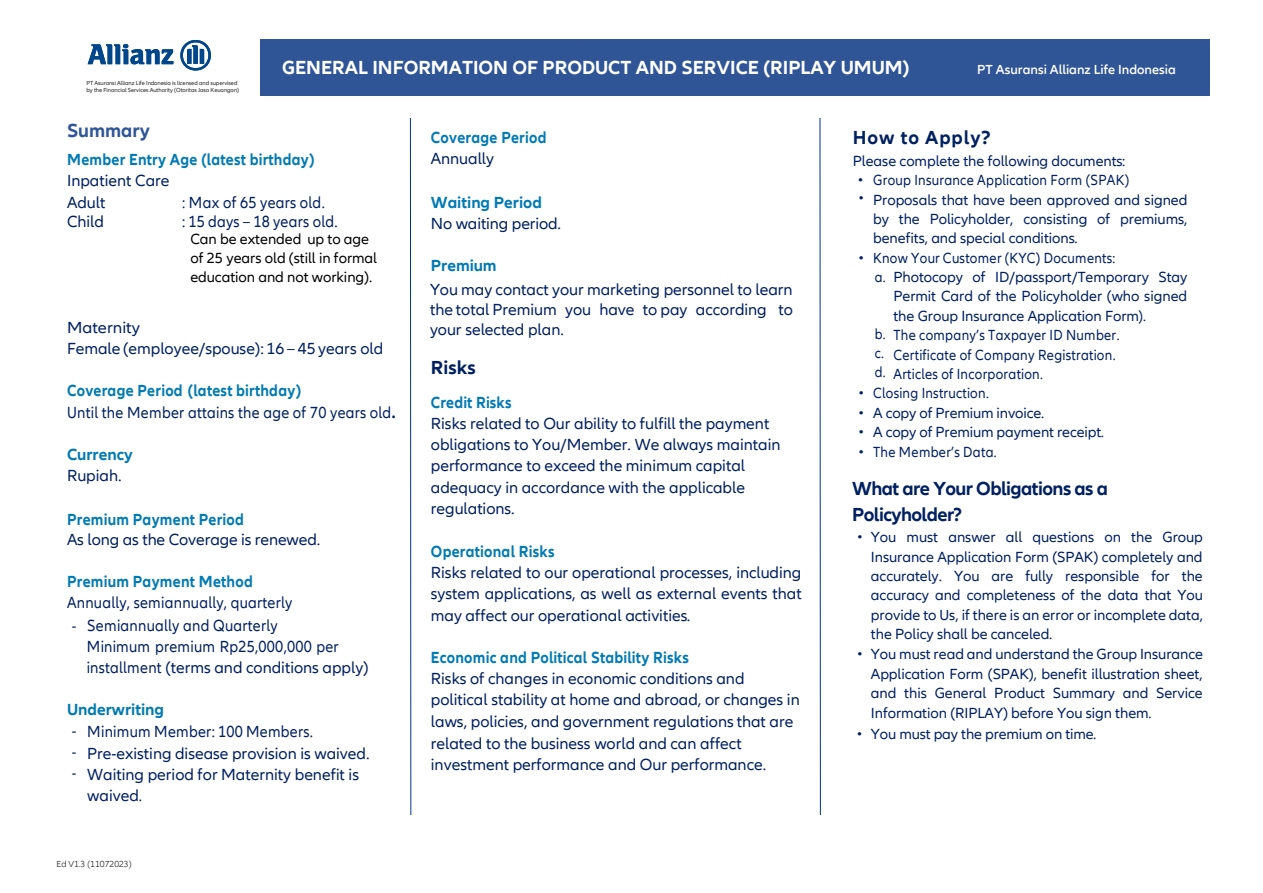
<style>
.page{position:relative;width:1263px;height:893px;background:#fff}
.page>*{position:absolute;margin:0;border:0;box-sizing:border-box;transform-origin:0 0}
.t1{font:700 19.5px "Allianz Neo";color:#fff}
.t2{font:700 19.5px/25.5px "Allianz Neo";letter-spacing:-.03em;color:#002060}
.t3{font:700 19.5px "Allianz Neo";letter-spacing:.05em;color:#002060}
.t4{font:700 19.5px "Allianz Neo";color:#2f5597}
.t5{font:16.5px/21.3px "Allianz Neo";color:#002060}
.t6{font:16.5px/21.1px "Allianz Neo";color:#002060;scale:.91 1}
.t7{font:16.5px/21.9px "Allianz Neo";letter-spacing:.02em;color:#002060;scale:.91 1}
.t8{font:700 16.5px "Allianz Neo";letter-spacing:.015em;color:#007ab3;scale:.92 1}
.t9{font:16.5px/20.9px "Allianz Neo";color:#002060;scale:1.04 1}
.t10{font:700 16.5px "Allianz Neo";letter-spacing:.015em;color:#007ab3}
.t11{font:15.15px/19.4px "Allianz Neo";letter-spacing:-.005em;color:#002060;text-align:justify}
.t12{font:15.15px/19.5px "Allianz Neo";letter-spacing:.02em;color:#002060}
.t13{font:15.15px/18.9px "Allianz Neo";letter-spacing:-.005em;color:#000}
.t14{font:15.15px "Allianz Neo";letter-spacing:.015em;color:#002060}
.t15{font:15.15px/19px "Allianz Neo";letter-spacing:-.005em;color:#002060;text-align:justify;scale:.89 1}
.t16{font:600 13.5px "Allianz Neo";color:#fff}
.t17{font:300 9px "Allianz Neo";color:#000}
.t18{font:6px/7.2px "Allianz Neo";letter-spacing:-.01em;color:#221f1f}
.s1{font-weight:700;color:#007ab3}
.s2{font-weight:700}
.s3{font-family:"Arial"}
</style>
<div class="page">
<div style="left:260px;top:40px;width:950px;height:56px;background:#2f5597"></div>
<svg style="left:88px;top:44px;width:85px;height:20px"></svg>
<svg style="left:180px;top:40px;width:31px;height:31px"></svg>
<hr style="left:820px;top:118px;width:1px;height:697px;background:#003781">
<hr style="left:410px;top:118px;width:1px;height:697px;background:#003781">
<p class="t18" style="left:87px;top:80px;width:154px">PT Asuransi Allianz Life Indonesia is licensed and supervised by the Financial Services Authority (Otoritas Jasa Keuangan)</p>
<p class="t1" style="left:282px;top:56px;width:629px">GENERAL INFORMATION OF PRODUCT AND SERVICE (RIPLAY UMUM)</p>
<p class="t16" style="left:977px;top:62px;width:200px">PT Asuransi Allianz Life Indonesia</p>
<p class="t4" style="left:67px;top:120px;width:84px">Summary</p>
<p class="t8" style="left:67px;top:150px;width:270px">Member Entry Age (latest birthday)</p>
<p class="t5" style="left:67px;top:169px;width:104px;line-height:22.4px">Inpatient Care<br>Adult</p>
<p class="t7" style="left:182px;top:192px;width:158px">: Max of 65 years old.</p>
<p class="t5" style="left:67px;top:212px;width:39px">Child</p>
<p class="t7" style="left:182px;top:211px;width:172px">: 15 days – 18 years old.</p>
<p class="t13" style="left:190px;top:230px;width:188px">Can be extended up to age of 25 years old (still in formal education and not working).</p>
<p class="t9" style="left:67px;top:317px;width:306px">Maternity<br>Female (employee/spouse): 16 – 45 years old</p>
<p class="t7" style="left:67px;top:380px;width:363px"><span class="s1">Coverage Period (latest birthday)<br></span>Until the Member attains the age of 70 years old<span class="s2">.</span></p>
<p class="t10" style="left:67px;top:445px;width:67px">Currency</p>
<p class="t5" style="left:67px;top:465px;width:56px">Rupiah.</p>
<p class="t8" style="left:67px;top:510px;width:194px">Premium Payment Period</p>
<p class="t5" style="left:67px;top:530px;width:255px">As long as the Coverage is renewed.</p>
<p class="t8" style="left:67px;top:572px;width:203px">Premium Payment Method</p>
<p class="t7" style="left:67px;top:592px;width:249px;line-height:22.6px;text-align:center">Annually, semiannually, quarterly<br>Semiannually and Quarterly</p>
<p class="t6" style="left:87px;top:636px;width:311px">Minimum premium Rp25,000,000 per installment (terms and conditions apply)</p>
<p class="t10" style="left:67px;top:700px;width:99px">Underwriting</p>
<p class="t6" style="left:87px;top:722px;width:312px">Minimum Member: 100 Members.<br>Pre-existing disease provision is waived.<br>Waiting period for Maternity benefit is waived.</p>
<p class="t11" style="left:72px;top:616px;width:6px">-</p>
<p class="t11" style="left:72px;top:720px;width:6px;line-height:21px">- - -</p>
<p class="t17" style="left:57px;top:859px;width:77px">Ed V1.3 (11072023)</p>
<p class="t17" style="left:81px;top:859px;width:30px">1 3 5</p>
<p class="t17" style="left:81px;top:859px;width:30px">2 20 6</p>
<p class="t17" style="left:95px;top:859px;width:6px">5</p>
<p class="t8" style="left:431px;top:128px;width:127px">Coverage Period</p>
<p class="t5" style="left:431px;top:148px;width:65px">Annually</p>
<p class="t10" style="left:431px;top:193px;width:113px">Waiting Period</p>
<p class="t5" style="left:431px;top:213px;width:132px">No waiting period.</p>
<p class="t10" style="left:431px;top:256px;width:67px">Premium</p>
<p class="t5" style="left:430px;top:280px;width:364px;line-height:19.8px;text-align:justify">You may contact your marketing personnel to learn the total Premium you have to pay according to your selected plan.</p>
<p class="t2" style="left:431px;top:355px;width:46px">Risks</p>
<p class="t8" style="left:431px;top:393px;width:89px">Credit Risks</p>
<p class="t5" style="left:431px;top:413px;width:351px">Risks related to Our ability to fulfill the payment obligations to You/Member. We always maintain performance to exceed the minimum capital adequacy in accordance with the applicable regulations.</p>
<p class="t8" style="left:431px;top:542px;width:136px">Operational Risks</p>
<p class="t5" style="left:431px;top:562px;width:372px;text-align:justify">Risks related to our operational processes, including system applications, as well as external events that may affect our operational activities.</p>
<p class="t8" style="left:431px;top:647px;width:282px">Economic and Political Stability Risks</p>
<p class="t5" style="left:431px;top:668px;width:370px">Risks of changes in economic conditions and political stability at home and abroad, or changes in laws, policies, and government regulations that are related to the business world and can affect investment performance and Our performance.</p>
<p class="t3" style="left:853px;top:127px;width:139px">How to Apply?</p>
<p class="t11" style="left:853px;top:152px;width:274px">Please complete the following documents:</p>
<p class="t12" style="left:857px;top:171px;width:273px">• Group Insurance Application Form (SPAK)</p>
<p class="t11" style="left:873px;top:190px;width:316px;text-indent:-20px">•<span class="s3">!</span> Proposals that have been approved and signed by the Policyholder, consisting of premiums, benefits, and special conditions.</p>
<p class="t12" style="left:875px;top:248px;width:242px;text-indent:-22px">•<span class="s3">!</span> Know Your Customer (KYC) Documents: a.</p>
<p class="t11" style="left:858px;top:189px;width:8px">•</p>
<p class="t11" style="left:858px;top:249px;width:8px">•</p>
<p class="t11" style="left:893px;top:268px;width:295px;text-align:left">Photocopy of ID/passport/Temporary Stay Permit Card of the Policyholder (who signed the Group Insurance Application Form).<br>The company’s Taxpayer ID Number.<br>Certificate of Company Registration.<br>Articles of Incorporation.</p>
<p class="t14" style="left:853px;top:385px;width:137px">•<span class="s3">!</span> Closing Instruction.</p>
<p class="t11" style="left:853px;top:403px;width:193px">•<span class="s3">!</span> A copy of Premium invoice.</p>
<p class="t11" style="left:853px;top:423px;width:253px">•<span class="s3">!</span> A copy of Premium payment receipt.</p>
<p class="t12" style="left:853px;top:442px;width:145px">•<span class="s3">!</span> The Member’s Data.</p>
<p class="t2" style="left:852px;top:476px;width:257px">What are Your Obligations as a<br>Policyholder?</p>
<p class="t11" style="left:871px;top:528px;width:334px;text-indent:-14px">• You must answer all questions on the Group Insurance Application Form (SPAK) completely and accurately. You are fully responsible for the accuracy and completeness of the data that You provide to Us, if there is an error or incomplete data, the Policy shall be canceled.</p>
<p class="t11" style="left:871px;top:645px;width:334px;text-indent:-14px">• You must read and understand the Group Insurance Application Form (SPAK), benefit illustration sheet, and this General Product Summary and Service Information (RIPLAY) before You sign them.</p>
<p class="t11" style="left:857px;top:724px;width:241px">• You must pay the premium on time.</p>
<p class="t15" style="left:875px;top:325px;width:14px">b. c. d.</p>
<p class="t11" style="left:858px;top:384px;width:8px">• • • •</p>
</div>
